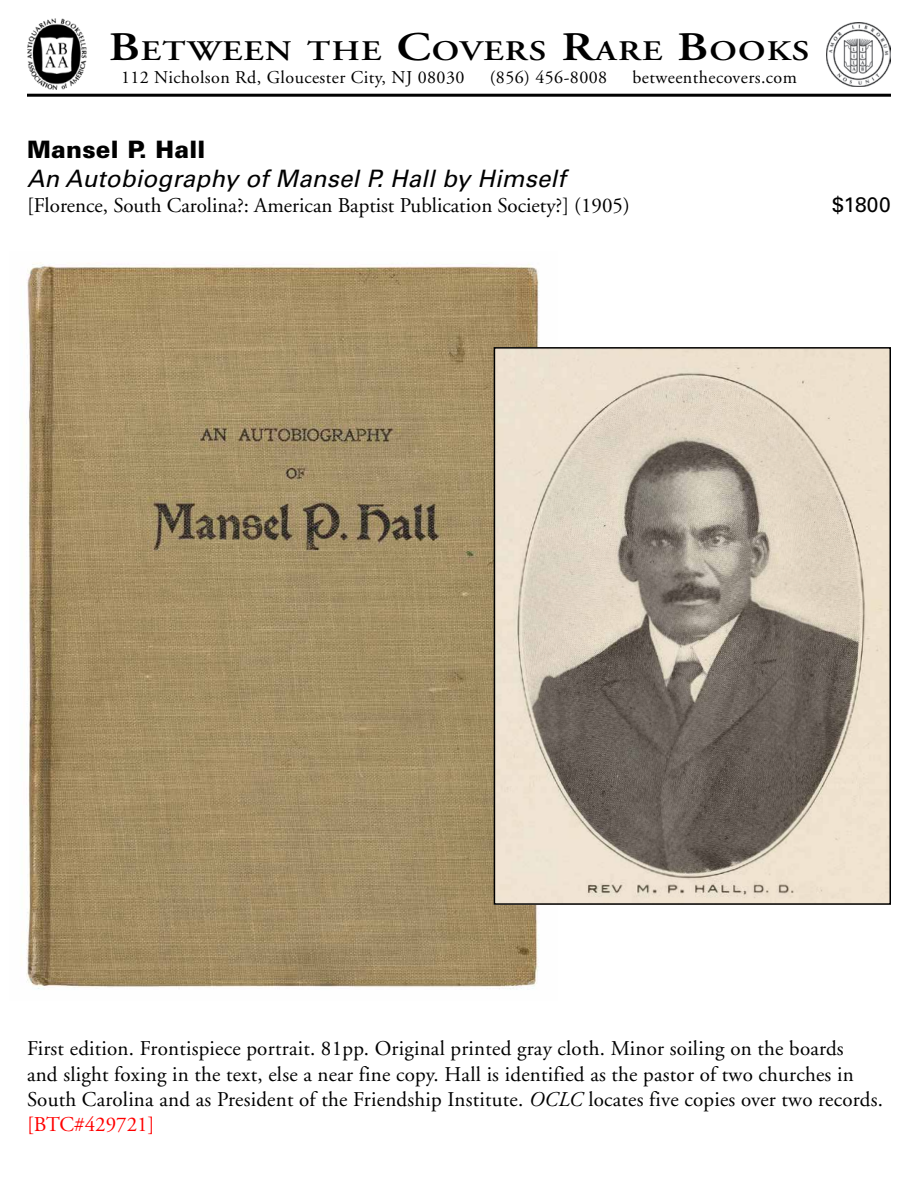
<style>
.page{position:relative;width:918px;height:1188px;background:#fff}
.page>*{position:absolute;margin:0;border:0;box-sizing:border-box;transform-origin:0 0}
.t1{font:600 28.35px "Adobe Garamond";letter-spacing:.035em;color:#000;scale:1.22 1}
.t2{font:italic 24px "Univers";letter-spacing:.01em;color:#000}
.t3{font:900 24px "Univers";letter-spacing:.01em;color:#000}
.t4{font:21px/25.2px "Adobe Garamond";letter-spacing:.01em;color:#000}
.t5{font:21px "Univers";color:#000}
.t6{font:18px "Adobe Garamond";letter-spacing:.025em;color:#000}
.s1{font-size:40.5px}
.s2{font-style:italic}
.s3{color:#f00}
</style>
<div class="page">
<img style="left:826px;top:22px;width:65px;height:65px">
<img style="left:27px;top:19px;width:60px;height:71px">
<hr style="left:27px;top:94px;width:864px;height:3px;background:#000">
<img style="left:26px;top:262px;width:513px;height:727px">
<img style="left:497px;top:350px;width:391px;height:552px">
<div style="left:494px;top:347px;width:397px;height:558px;border:2px solid #000"></div>
<h1 class="t1" style="left:109px;top:35px;width:576px"><span class="s1">B</span>ETWEEN THE <span class="s1">C</span>OVERS <span class="s1">R</span>ARE <span class="s1">B</span>OOKS</h1>
<p class="t6" style="left:121px;top:67px;width:345px">112 Nicholson Rd, Gloucester City, NJ 08030</p>
<p class="t6" style="left:490px;top:67px;width:119px">(856) 456-8008</p>
<p class="t6" style="left:633px;top:67px;width:166px">betweenthecovers.com</p>
<p class="t3" style="left:27px;top:134px;width:180px">Mansel P. Hall</p>
<p class="t2" style="left:27px;top:164px;width:540px">An Autobiography of Mansel P. Hall by Himself</p>
<p class="t4" style="left:27px;top:193px;width:604px">[Florence, South Carolina?: American Baptist Publication Society?] (1905)</p>
<p class="t5" style="left:832px;top:192px;width:60px">$1800</p>
<p class="t4" style="left:27px;top:1037px;width:857px">First edition. Frontispiece portrait. 81pp. Original printed gray cloth. Minor soiling on the boards<br>and slight foxing in the text, else a near fine copy. Hall is identified as the pastor of two churches in South Carolina and as President of the Friendship Institute. <span class="s2">OCLC</span> locates five copies over two records. <span class="s3">[BTC#429721]</span></p>
</div>
